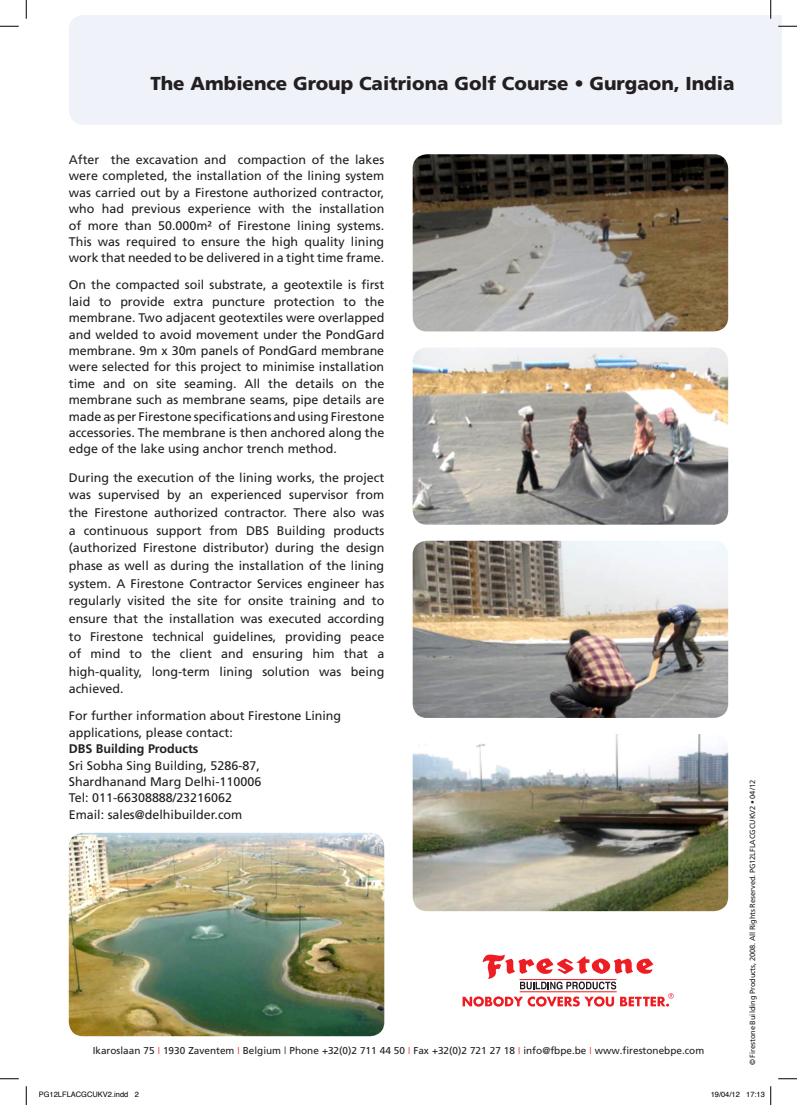
<style>
.page{position:relative;width:797px;height:1105px;background:#fff}
.page>*{position:absolute;margin:0;border:0;box-sizing:border-box;transform-origin:0 0}
.KOP{font:900 18.75px "Frutiger";color:#231f20}
.TEKST_ZWART{font:12.5px/16.4px "Frutiger";color:#231f20;text-align:justify}
.t1{font:10px "Frutiger";color:#231f20}
.t2{font:7.5px "Frutiger";letter-spacing:-.01em;color:#231f20}
.t3{font:7.5px "Helvetica";color:#000}
.s1{font-weight:700}
.s2{font-weight:300;color:#ee1d23}
.s3{font-weight:300}
</style>
<div class="page">
<div style="left:69px;top:16px;width:712px;height:109px;background:#eff2f9"></div>
<img style="left:412px;top:154px;width:316px;height:177px">
<img style="left:69px;top:833px;width:315px;height:203px">
<img style="left:412px;top:734px;width:316px;height:177px">
<img style="left:412px;top:541px;width:316px;height:177px">
<img style="left:412px;top:348px;width:316px;height:177px">
<svg style="left:462px;top:954px;width:211px;height:53px"></svg>
<svg style="left:0;top:25px;width:19px;height:2px"></svg>
<svg style="left:778px;top:25px;width:19px;height:2px"></svg>
<svg style="left:0;top:1078px;width:19px;height:1px"></svg>
<svg style="left:778px;top:1078px;width:19px;height:1px"></svg>
<svg style="left:25px;top:0;width:2px;height:19px"></svg>
<svg style="left:25px;top:1086px;width:2px;height:19px"></svg>
<svg style="left:770px;top:0;width:1px;height:19px"></svg>
<svg style="left:770px;top:1086px;width:1px;height:19px"></svg>
<p class="KOP" style="left:150px;top:72px;width:585px">The Ambience Group Caitriona Golf Course • Gurgaon, India</p>
<p class="TEKST_ZWART" style="left:69px;top:151px;width:317px">After the excavation and compaction of the lakes were completed, the installation of the lining system was carried out by a Firestone authorized contractor, who had previous experience with the installation of more than 50.000m² of Firestone lining systems.<br>This was required to ensure the high quality lining work that needed to be delivered in a tight time frame.</p>
<p class="TEKST_ZWART" style="left:69px;top:277px;width:317px">On the compacted soil substrate, a geotextile is first laid to provide extra puncture protection to the membrane. Two adjacent geotextiles were overlapped and welded to avoid movement under the PondGard membrane. 9m x 30m panels of PondGard membrane were selected for this project to minimise installation time and on site seaming. All the details on the membrane such as membrane seams, pipe details are made as per Firestone specifications and using Firestone accessories. The membrane is then anchored along the edge of the lake using anchor trench method.</p>
<p class="TEKST_ZWART" style="left:69px;top:468px;width:317px;line-height:17.6px">During the execution of the lining works, the project was supervised by an experienced supervisor from the Firestone authorized contractor. There also was a continuous support from DBS Building products (authorized Firestone distributor) during the design phase as well as during the installation of the lining system. A Firestone Contractor Services engineer has regularly visited the site for onsite training and to ensure that the installation was executed according to Firestone technical guidelines, providing peace of mind to the client and ensuring him that a high-quality, long-term lining solution was being achieved.</p>
<p class="TEKST_ZWART" style="left:69px;top:708px;width:274px;text-align:left">For further information about Firestone Lining applications, please contact:<br><span class="s1">DBS Building Products</span></p>
<p class="TEKST_ZWART" style="left:69px;top:757px;width:193px">Sri Sobha Sing Building, 5286-87,</p>
<p class="TEKST_ZWART" style="left:69px;top:773px;width:194px">Shardhanand Marg Delhi-110006</p>
<p class="TEKST_ZWART" style="left:69px;top:790px;width:165px">Tel: 011-66308888/23216062</p>
<p class="TEKST_ZWART" style="left:69px;top:806px;width:175px">Email: sales@delhibuilder.com</p>
<p class="t2" style="left:748px;top:1065px;width:286px;rotate:-90deg">© Firestone Building Products, 2008. All Rights Reserved. PG12LFLACGCUKV2 • 04/12</p>
<p class="t1" style="left:93px;top:1044px;width:613px">Ikaroslaan 75 <span class="s2">I</span> 1930 Zaventem <span class="s2">I</span> Belgium <span class="s3">|</span> Phone +32(0)2 711 44 50 <span class="s2">I</span> Fax +32(0)2 721 27 18 <span class="s2">I</span> info@fbpe.be <span class="s2">I</span> www.firestonebpe.com</p>
<p class="t3" style="left:39px;top:1089px;width:102px">PG12LFLACGCUKV2.indd 2</p>
<p class="t3" style="left:710px;top:1089px;width:56px">19/04/12 17:13</p>
</div>
